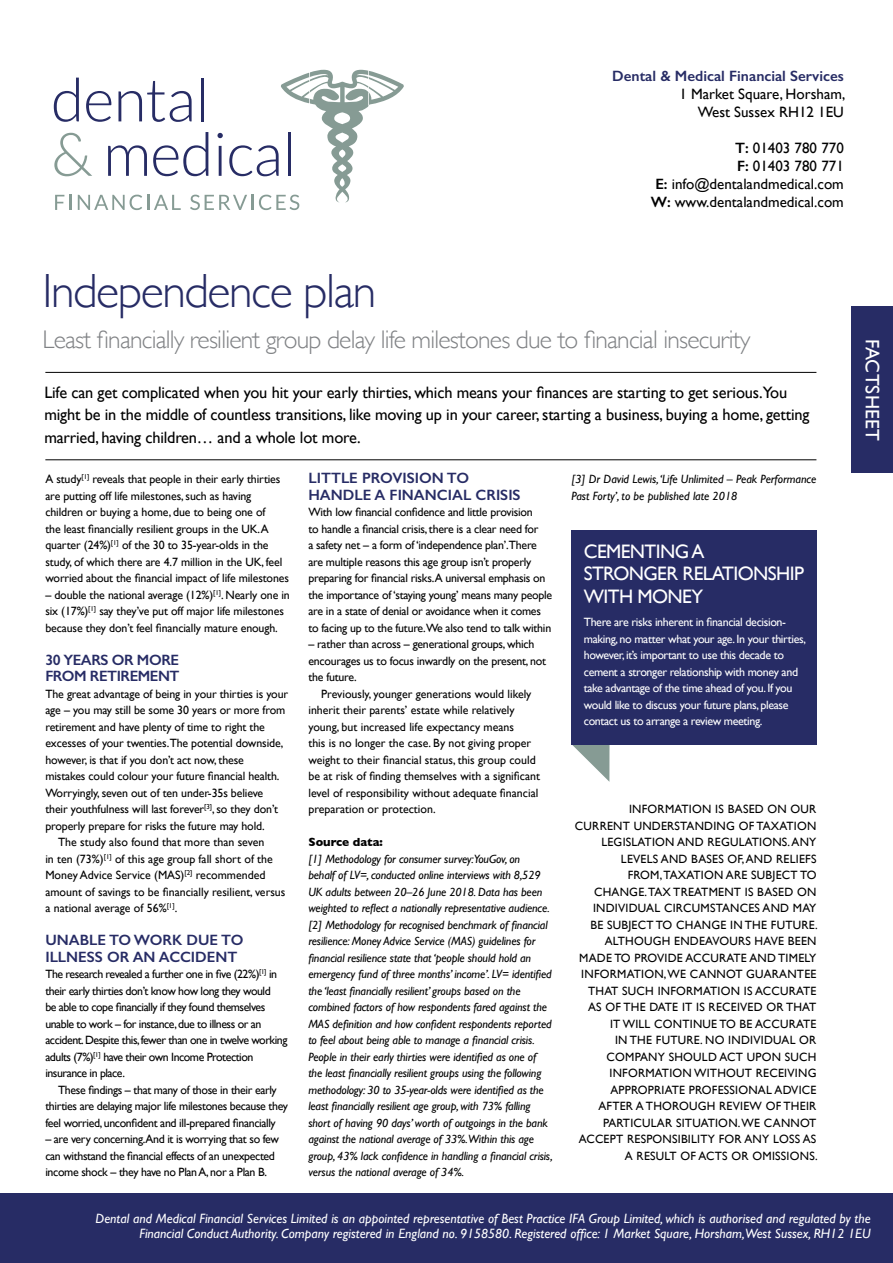
<style>
.page{position:relative;width:893px;height:1263px;background:#fff}
.page>*{position:absolute;margin:0;border:0;box-sizing:border-box;transform-origin:0 0}
.t1{font:300 48px "Gill Sans";letter-spacing:-.03em;color:#272c65}
.t2{font:300 25.5px "Gill Sans";letter-spacing:-.03em;color:#808285}
.t3{font:19.5px/22.5px "Gill Sans";letter-spacing:-.03em;color:#fff}
.t4{font:19.5px "Gill Sans";letter-spacing:.01em;color:#fff}
.t5{font:16.5px/22.5px "Gill Sans";letter-spacing:-.01em;color:#000}
.t6{font:15px/18px "Gill Sans";color:#000;text-align:right}
.t7{font:600 15px/16.5px "Gill Sans";color:#272c65}
.t8{font:600 15px/16.5px "Gill Sans";letter-spacing:-.03em;color:#272c65}
.t9{font:italic 13.5px/15px "Gill Sans";color:#fff;text-align:right}
.t10{font:12px/16.5px "Gill Sans";letter-spacing:-.01em;color:#000}
.t11{font:italic 12px/16.5px "Gill Sans";letter-spacing:-.01em;color:#000}
.t12{font:12px/16.5px "Gill Sans";letter-spacing:.02em;color:#000;text-align:right}
.t13{font:12px/16.5px "Gill Sans";letter-spacing:-.04em;color:#000}
.t14{font:12px/16.5px "Gill Sans";letter-spacing:-.03em;color:#fff}
.t15{font:12px/16.5px "Gill Sans";letter-spacing:-.03em;color:#000}
.t16{font:700 12px "Gill Sans";color:#000}
.s1{font-weight:600}
</style>
<div class="page">
<hr style="left:45px;top:459px;width:771px;height:1px;background:#000">
<hr style="left:45px;top:372px;width:771px;height:1px;background:#000">
<svg style="left:572px;top:745px;width:37px;height:36px"></svg>
<div style="left:571px;top:530px;width:245px;height:215px;background:#272c65"></div>
<div style="left:1px;top:1193px;width:892px;height:70px;background:#272c65"></div>
<div style="left:851px;top:307px;width:42px;height:166px;background:#272c65"></div>
<svg style="left:54px;top:70px;width:350px;height:140px"></svg>
<p class="t7" style="left:612px;top:67px;width:233px">Dental &amp; Medical Financial Services</p>
<p class="t6" style="left:679px;top:85px;width:167px">1 Market Square, Horsham,<br>West Sussex RH12 1EU</p>
<p class="t6" style="left:651px;top:139px;width:195px"><span class="s1">T:</span> 01403 780 770<br><span class="s1">F:</span> 01403 780 771<br><span class="s1">E:</span> info@dentalandmedical.com<br><span class="s1">W:</span> www.dentalandmedical.com</p>
<h1 class="t1" style="left:43px;top:263px;width:335px">Independence plan</h1>
<h2 class="t2" style="left:43px;top:325px;width:709px">Least financially resilient group delay life milestones due to financial insecurity</h2>
<p class="t5" style="left:44px;top:381px;width:766px">Life can get complicated when you hit your early thirties, which means your finances are starting to get serious.You might be in the middle of countless transitions, like moving up in your career, starting a business, buying a home, getting married, having children… and a whole lot more.</p>
<p class="t10" style="left:45px;top:471px;width:245px">A study<sup>[1]</sup> reveals that people in their early thirties are putting off life milestones, such as having children or buying a home, due to being one of<br>the least financially resilient groups in the UK.A quarter (24%)<sup>[1]</sup> of the 30 to 35-year-olds in the study, of which there are 4.7 million in the UK, feel worried about the financial impact of life milestones</p>
<p class="t10" style="left:45px;top:586px;width:246px">– double the national average (12%)<sup>[1]</sup>. Nearly one in six (17%)<sup>[1]</sup> say they’ve put off major life milestones because they don’t feel financially mature enough.</p>
<p class="t8" style="left:45px;top:651px;width:136px">30 YEARS OR MORE<br>FROM RETIREMENT</p>
<p class="t10" style="left:45px;top:685px;width:244px">The great advantage of being in your thirties is your</p>
<p class="t10" style="left:45px;top:702px;width:241px">age – you may still be some 30 years or more from</p>
<p class="t10" style="left:45px;top:718px;width:221px">retirement and have plenty of time to right the</p>
<p class="t10" style="left:45px;top:735px;width:240px">excesses of your twenties.The potential downside,</p>
<p class="t10" style="left:45px;top:751px;width:200px">however, is that if you don’t act now, these</p>
<p class="t10" style="left:45px;top:768px;width:236px">mistakes could colour your future financial health.</p>
<p class="t10" style="left:45px;top:784px;width:219px">Worryingly, seven out of ten under-35s believe</p>
<p class="t10" style="left:45px;top:801px;width:234px">their youthfulness will last forever<sup>[3]</sup>, so they don’t</p>
<p class="t10" style="left:45px;top:817px;width:221px">properly prepare for risks the future may hold.</p>
<p class="t10" style="left:58px;top:834px;width:208px">The study also found that more than seven</p>
<p class="t10" style="left:45px;top:850px;width:229px">in ten (73%)<sup>[1]</sup> of this age group fall short of the</p>
<p class="t10" style="left:45px;top:867px;width:222px">Money Advice Service (MAS)<sup>[2]</sup> recommended</p>
<p class="t10" style="left:45px;top:883px;width:242px">amount of savings to be financially resilient, versus</p>
<p class="t10" style="left:45px;top:900px;width:133px">a national average of 56%<sup>[1]</sup>.</p>
<p class="t7" style="left:45px;top:932px;width:200px">UNABLE TO WORK DUE TO<br>ILLNESS OR AN ACCIDENT</p>
<p class="t13" style="left:45px;top:966px;width:244px">The research revealed a further one in five (22%)<sup>[1]</sup> in their early thirties don’t know how long they would<br>be able to cope financially if they found themselves unable to work – for instance, due to illness or an accident.Despite this, fewer than one in twelve working adults (7%)<sup>[1]</sup> have their own Income Protection insurance in place.</p>
<p class="t15" style="left:45px;top:1081px;width:244px;text-indent:13px">These findings – that many of those in their early thirties are delaying major life milestones because they feel worried, unconfident and ill-prepared financially</p>
<p class="t15" style="left:45px;top:1131px;width:235px">– are very concerning.And it is worrying that so few can withstand the financial effects of an unexpected income shock – they have no Plan A, nor a Plan B.</p>
<p class="t7" style="left:308px;top:470px;width:214px">LITTLE PROVISION TO<br>HANDLE A FINANCIAL CRISIS</p>
<p class="t10" style="left:308px;top:504px;width:245px">With low financial confidence and little provision<br>to handle a financial crisis, there is a clear need for<br>a safety net – a form of ‘independence plan’.There are multiple reasons this age group isn’t properly preparing for financial risks.A universal emphasis on the importance of ‘staying young’ means many people are in a state of denial or avoidance when it comes to facing up to the future.We also tend to talk within</p>
<p class="t10" style="left:308px;top:636px;width:239px">– rather than across – generational groups, which encourages us to focus inwardly on the present, not the future.</p>
<p class="t10" style="left:308px;top:685px;width:233px;text-indent:13px">Previously, younger generations would likely inherit their parents’ estate while relatively young, but increased life expectancy means<br>this is no longer the case. By not giving proper weight to their financial status, this group could be at risk of finding themselves with a significant level of responsibility without adequate financial preparation or protection.</p>
<p class="t16" style="left:308px;top:835px;width:76px">Source data:</p>
<p class="t11" style="left:308px;top:850px;width:246px">[1] Methodology for consumer survey:YouGov, on<br>behalf of LV=, conducted online interviews with 8,529<br>UK adults between 20–26 June 2018. Data has been weighted to reflect a nationally representative audience. [2] Methodology for recognised benchmark of financial resilience: Money Advice Service (MAS) guidelines for financial resilience state that ‘people should hold an emergency fund of three months’ income’. LV= identified the ‘least financially resilient’ groups based on the combined factors of how respondents fared against the MAS definition and how confident respondents reported to feel about being able to manage a financial crisis.<br>People in their early thirties were identified as one of the least financially resilient groups using the following methodology: 30 to 35-year-olds were identified as the least financially resilient age group, with 73% falling short of having 90 days’ worth of outgoings in the bank against the national average of 33%.Within this age group, 43% lack confidence in handling a financial crisis, versus the national average of 34%.</p>
<p class="t11" style="left:571px;top:471px;width:246px">[3] Dr David Lewis, ‘Life Unlimited – Peak Performance<br>Past Forty’, to be published late 2018</p>
<h3 class="t3" style="left:584px;top:540px;width:222px">CEMENTING A<br>STRONGER RELATIONSHIP<br>WITH MONEY</h3>
<p class="t14" style="left:584px;top:614px;width:224px">There are risks inherent in financial decision&shy;making, no matter what your age. In your thirties, however, it’s important to use this decade to cement a stronger relationship with money and take advantage of the time ahead of you. If you would like to discuss your future plans, please contact us to arrange a review meeting.</p>
<p class="t12" style="left:575px;top:801px;width:244px">INFORMATION IS BASED ON OUR<br>CURRENT UNDERSTANDING OF TAXATION<br>LEGISLATION AND REGULATIONS. ANY<br>LEVELS AND BASES OF, AND RELIEFS<br>FROM, TAXATION ARE SUBJECT TO<br>CHANGE. TAX TREATMENT IS BASED ON<br>INDIVIDUAL CIRCUMSTANCES AND MAY<br>BE SUBJECT TO CHANGE IN THE FUTURE.<br>ALTHOUGH ENDEAVOURS HAVE BEEN<br>MADE TO PROVIDE ACCURATE AND TIMELY<br>INFORMATION, WE CANNOT GUARANTEE<br>THAT SUCH INFORMATION IS ACCURATE<br>AS OF THE DATE IT IS RECEIVED OR THAT<br>IT WILL CONTINUE TO BE ACCURATE<br>IN THE FUTURE. NO INDIVIDUAL OR<br>COMPANY SHOULD ACT UPON SUCH<br>INFORMATION WITHOUT RECEIVING<br>APPROPRIATE PROFESSIONAL ADVICE<br>AFTER A THOROUGH REVIEW OF THEIR<br>PARTICULAR SITUATION. WE CANNOT<br>ACCEPT RESPONSIBILITY FOR ANY LOSS AS<br>A RESULT OF ACTS OR OMISSIONS.</p>
<h3 class="t4" style="left:884px;top:339px;width:104px;rotate:90deg">FACTSHEET</h3>
<p class="t9" style="left:96px;top:1211px;width:777px">Dental and Medical Financial Services Limited is an appointed representative of Best Practice IFA Group Limited, which is authorised and regulated by the<br>Financial Conduct Authority. Company registered in England no. 9158580. Registered office: 1 Market Square, Horsham,West Sussex, RH12 1EU</p>
</div>
